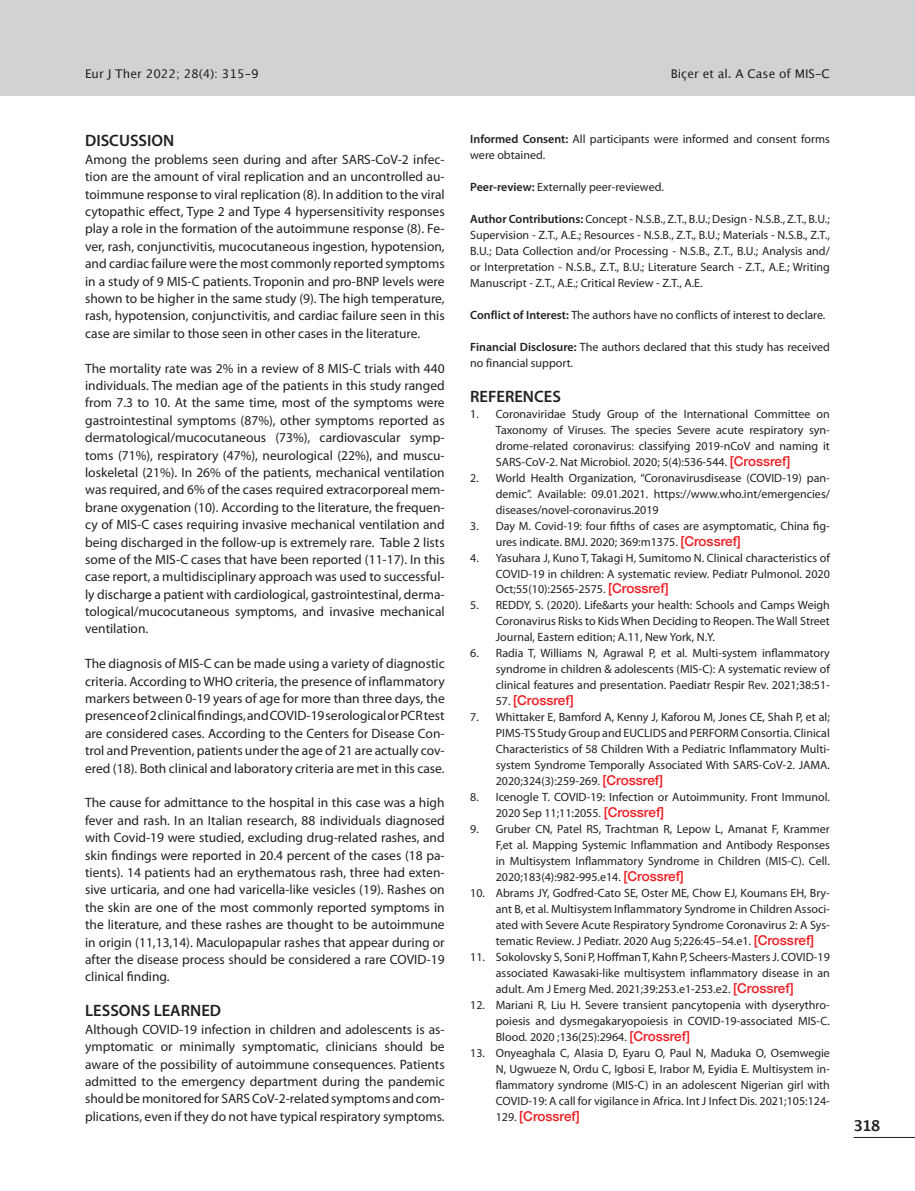
<style>
.page{position:relative;width:915px;height:1191px;background:#fff}
.page>*{position:absolute;margin:0;border:0;box-sizing:border-box;transform-origin:0 0}
.t1{font:600 16.5px "Myriad Pro";color:#231f20}
.t2{font:700 15px "Lucida Grande";color:#231f20}
.t3{font:13.5px/17.4px "Myriad Pro";color:#231f20;text-align:justify}
.t4{font:500 13.5px "Helvetica Neue";color:#ee1d23}
.t5{font:12px/15.9px "Myriad Pro";color:#231f20;text-align:justify}
.t6{font:12px "Lucida Grande";color:#231f20}
.s1{font-weight:600}
.s2{font-family:"Helvetica Neue";font-weight:500;font-size:13.5px;color:#ee1d23}
.s3{font-family:"Myriad Pro";font-weight:400;font-size:12px;color:#231f20}
</style>
<div class="page">
<div style="left:0;top:0;width:914px;height:95px;background:#d1d2d4"></div>
<hr style="left:853px;top:1137px;width:61px;height:1px;background:#231f20">
<p class="t6" style="left:85px;top:65px;width:175px">Eur J Ther 2022; 28(4): 315-9</p>
<p class="t6" style="left:670px;top:65px;width:160px">Biçer et al. A Case of MIS-C</p>
<h1 class="t1" style="left:85px;top:130px;width:91px">DISCUSSION</h1>
<p class="t3" style="left:85px;top:150px;width:361px">Among the problems seen during and after SARS-CoV-2 infec&shy;tion are the amount of viral replication and an uncontrolled au&shy;toimmune response to viral replication (8). In addition to the viral cytopathic effect, Type 2 and Type 4 hypersensitivity responses play a role in the formation of the autoimmune response (8). Fe&shy;ver, rash, conjunctivitis, mucocutaneous ingestion, hypotension, and cardiac failure were the most commonly reported symptoms in a study of 9 MIS-C patients. Troponin and pro-BNP levels were shown to be higher in the same study (9). The high temperature, rash, hypotension, conjunctivitis, and cardiac failure seen in this case are similar to those seen in other cases in the literature.</p>
<p class="t3" style="left:85px;top:359px;width:361px">The mortality rate was 2% in a review of 8 MIS-C trials with 440 individuals. The median age of the patients in this study ranged from 7.3 to 10. At the same time, most of the symptoms were gastrointestinal symptoms (87%), other symptoms reported as dermatological/mucocutaneous (73%), cardiovascular symp&shy;toms (71%), respiratory (47%), neurological (22%), and muscu&shy;loskeletal (21%). In 26% of the patients, mechanical ventilation was required, and 6% of the cases required extracorporeal mem&shy;brane oxygenation (10). According to the literature, the frequen&shy;cy of MIS-C cases requiring invasive mechanical ventilation and being discharged in the follow-up is extremely rare. Table 2 lists some of the MIS-C cases that have been reported (11-17). In this case report, a multidisciplinary approach was used to successful&shy;ly discharge a patient with cardiological, gastrointestinal, derma&shy;tological/mucocutaneous symptoms, and invasive mechanical ventilation.</p>
<p class="t3" style="left:85px;top:655px;width:361px">The diagnosis of MIS-C can be made using a variety of diagnostic criteria. According to WHO criteria, the presence of inflammatory markers between 0-19 years of age for more than three days, the presence of 2 clinical findings, and COVID-19 serological or PCR test are considered cases. According to the Centers for Disease Con&shy;trol and Prevention, patients under the age of 21 are actually cov&shy;ered (18). Both clinical and laboratory criteria are met in this case.</p>
<p class="t3" style="left:85px;top:794px;width:361px">The cause for admittance to the hospital in this case was a high fever and rash. In an Italian research, 88 individuals diagnosed with Covid-19 were studied, excluding drug-related rashes, and skin findings were reported in 20.4 percent of the cases (18 pa&shy;tients). 14 patients had an erythematous rash, three had exten&shy;sive urticaria, and one had varicella-like vesicles (19). Rashes on the skin are one of the most commonly reported symptoms in the literature, and these rashes are thought to be autoimmune in origin (11,13,14). Maculopapular rashes that appear during or after the disease process should be considered a rare COVID-19 clinical finding.</p>
<h1 class="t1" style="left:85px;top:1000px;width:137px">LESSONS LEARNED</h1>
<p class="t3" style="left:85px;top:1020px;width:361px">Although COVID-19 infection in children and adolescents is as&shy;ymptomatic or minimally symptomatic, clinicians should be aware of the possibility of autoimmune consequences. Patients admitted to the emergency department during the pandemic should be monitored for SARS CoV-2-related symptoms and com&shy;plications, even if they do not have typical respiratory symptoms.</p>
<p class="t5" style="left:470px;top:131px;width:361px"><span class="s1">Informed Consent:</span> All participants were informed and consent forms were obtained.</p>
<p class="t5" style="left:470px;top:179px;width:195px"><span class="s1">Peer-review:</span> Externally peer-reviewed.</p>
<p class="t5" style="left:470px;top:211px;width:361px"><span class="s1">Author Contributions:</span> Concept - N.S.B., Z.T., B.U.; Design - N.S.B., Z.T., B.U.; Supervision - Z.T., A.E.; Resources - N.S.B., Z.T., B.U.; Materials - N.S.B., Z.T., B.U.; Data Collection and/or Processing - N.S.B., Z.T., B.U.; Analysis and/ or Interpretation - N.S.B., Z.T., B.U.; Literature Search - Z.T., A.E.; Writing Manuscript - Z.T., A.E.; Critical Review - Z.T., A.E.</p>
<p class="t5" style="left:470px;top:307px;width:356px"><span class="s1">Conflict of Interest:</span> The authors have no conflicts of interest to declare.</p>
<p class="t5" style="left:470px;top:338px;width:361px"><span class="s1">Financial Disclosure:</span> The authors declared that this study has received no financial support.</p>
<h1 class="t1" style="left:470px;top:386px;width:92px">REFERENCES</h1>
<p class="t5" style="left:495px;top:405px;width:335px;text-indent:-26px">1. Coronaviridae Study Group of the International Committee on Taxonomy of Viruses. The species Severe acute respiratory syn&shy;drome-related coronavirus: classifying 2019-nCoV and naming it SARS-CoV-2. Nat Microbiol. 2020; 5(4):536-544. <span class="s2">[Crossref]</span></p>
<p class="t5" style="left:495px;top:469px;width:335px;text-indent:-26px">2. World Health Organization, “Coronavirusdisease (COVID-19) pan&shy;demic’’. Available: 09.01.2021. https://www.who.int/emergencies/ diseases/novel-coronavirus.2019</p>
<p class="t5" style="left:495px;top:517px;width:335px;text-indent:-26px">3. Day M. Covid-19: four fifths of cases are asymptomatic, China fig&shy;ures indicate. BMJ. 2020; 369:m1375. <span class="s2">[Crossref]</span></p>
<p class="t5" style="left:495px;top:549px;width:335px;text-indent:-26px">4. Yasuhara J, Kuno T, Takagi H, Sumitomo N. Clinical characteristics of COVID-19 in children: A systematic review. Pediatr Pulmonol. 2020<br>Oct;55(10):2565-2575. <span class="s2">[Crossref]</span></p>
<p class="t5" style="left:495px;top:597px;width:335px;text-indent:-26px">5. REDDY, S. (2020). Life&amp;arts your health: Schools and Camps Weigh Coronavirus Risks to Kids When Deciding to Reopen. The Wall Street Journal, Eastern edition; A.11, New York, N.Y.</p>
<p class="t5" style="left:495px;top:645px;width:335px;text-indent:-26px">6. Radia T, Williams N, Agrawal P, et al. Multi-system inflammatory syndrome in children &amp; adolescents (MIS-C): A systematic review of clinical features and presentation. Paediatr Respir Rev. 2021;38:51-</p>
<p class="t4" style="left:495px;top:689px;width:79px"><span class="s3">57.</span> [Crossref]</p>
<p class="t5" style="left:495px;top:709px;width:335px;text-indent:-26px">7. Whittaker E, Bamford A, Kenny J, Kaforou M, Jones CE, Shah P, et al; PIMS-TS Study Group and EUCLIDS and PERFORM Consortia. Clinical Characteristics of 58 Children With a Pediatric Inflammatory Multi&shy;system Syndrome Temporally Associated With SARS-CoV-2. JAMA.<br>2020;324(3):259-269. <span class="s2">[Crossref]</span></p>
<p class="t5" style="left:495px;top:789px;width:335px;text-indent:-26px">8. Icenogle T. COVID-19: Infection or Autoimmunity. Front Immunol.<br>2020 Sep 11;11:2055. <span class="s2">[Crossref]</span></p>
<p class="t5" style="left:495px;top:821px;width:335px;text-indent:-26px">9. Gruber CN, Patel RS, Trachtman R, Lepow L, Amanat F, Krammer F,et al. Mapping Systemic Inflammation and Antibody Responses in Multisystem Inflammatory Syndrome in Children (MIS-C). Cell.<br>2020;183(4):982-995.e14. <span class="s2">[Crossref]</span></p>
<p class="t5" style="left:495px;top:885px;width:335px;text-indent:-26px">10. Abrams JY, Godfred-Cato SE, Oster ME, Chow EJ, Koumans EH, Bry&shy;ant B, et al. Multisystem Inflammatory Syndrome in Children Associ&shy;ated with Severe Acute Respiratory Syndrome Coronavirus 2: A Sys&shy;tematic Review. J Pediatr. 2020 Aug 5;226:45–54.e1. <span class="s2">[Crossref]</span></p>
<p class="t5" style="left:495px;top:948px;width:335px;text-indent:-26px">11. Sokolovsky S, Soni P, Hoffman T, Kahn P, Scheers-Masters J. COVID-19 associated Kawasaki-like multisystem inflammatory disease in an adult. Am J Emerg Med. 2021;39:253.e1-253.e2. <span class="s2">[Crossref]</span></p>
<p class="t5" style="left:495px;top:996px;width:335px;text-indent:-26px">12. Mariani R, Liu H. Severe transient pancytopenia with dyserythro&shy;poiesis and dysmegakaryopoiesis in COVID-19-associated MIS-C.<br>Blood. 2020 ;136(25):2964. <span class="s2">[Crossref]</span></p>
<p class="t5" style="left:495px;top:1044px;width:335px;text-indent:-26px">13. Onyeaghala C, Alasia D, Eyaru O, Paul N, Maduka O, Osemwegie N, Ugwueze N, Ordu C, Igbosi E, Irabor M, Eyidia E. Multisystem in&shy;flammatory syndrome (MIS-C) in an adolescent Nigerian girl with COVID-19: A call for vigilance in Africa. Int J Infect Dis. 2021;105:124-</p>
<p class="t4" style="left:495px;top:1105px;width:86px"><span class="s3">129.</span> [Crossref]</p>
<p class="t2" style="left:853px;top:1115px;width:28px">318</p>
</div>
